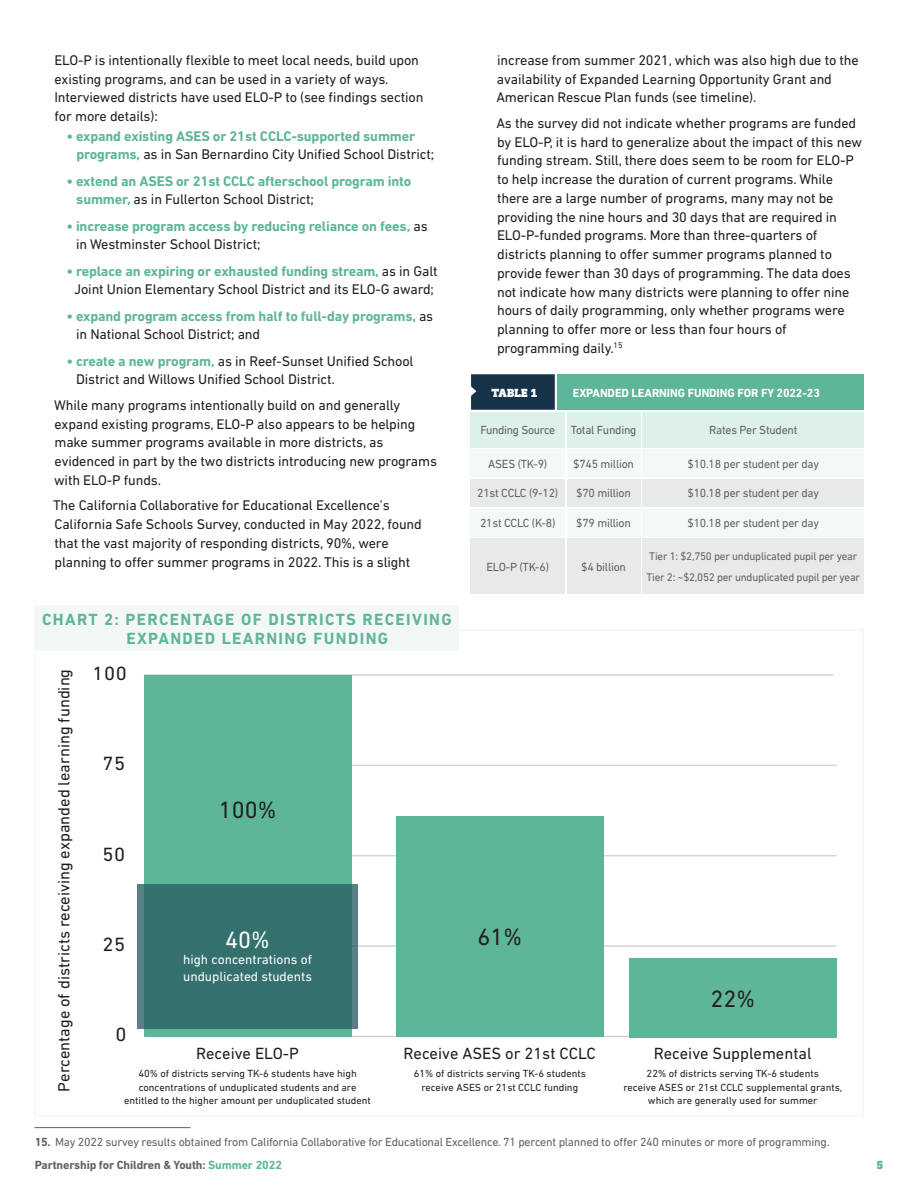
<style>
.page{position:relative;width:918px;height:1188px;background:#fff}
.page>*{position:absolute;margin:0;border:0;box-sizing:border-box;transform-origin:0 0}
.Introduction_text_DI{font:24px "DIN Next LT Pro";color:#231f20}
.Introduction_text_DI-2{font:24px "DIN Next LT Pro";color:#fff}
.Introduction_text_DI-3{font:19.5px "DIN Next LT Pro";letter-spacing:.03em;color:#231f20;scale:1.05 1}
.Introduction_text_DI-4{font:16.5px "DIN Next LT Pro";color:#231f20}
.Text_-_DIN_Next_Reg{font:700 16.5px/19.5px "DIN Next LT Pro";letter-spacing:.08em;color:#60b699}
.Introduction_text_DI-5{font:14.25px/18.8px "DIN Next LT Pro";letter-spacing:-.01em;color:#231f20}
.Best_Practices_list{font:700 14.25px/18.8px "DIN Next LT Pro";letter-spacing:-.01em;color:#60b699}
.Best_Practices_list-2{font:14.25px/18.8px "DIN Next LT Pro";letter-spacing:-.01em;color:#231f20;text-align:center}
.Introduction_text_DI-6{font:13.5px/16.5px "DIN Next LT Pro";color:#fff}
.Text_-_DIN_Next_Reg-2{font:12px "DIN Next LT Pro";letter-spacing:-.02em;color:#626264}
.t1{font:700 12px "DIN Next LT Pro";letter-spacing:-.01em;color:#626264}
.Text_-_DIN_Next_Reg-3{font:700 12px "DIN Next LT Pro";letter-spacing:-.01em;color:#fff}
.Lead_in_paragraph{font:900 12px "DIN Next Slab Pro";letter-spacing:.01em;color:#fff}
.t2{font:900 12px "DIN Next Slab Pro";color:#5db699}
.Text_-_DIN_Next_Reg-4{font:11.25px "DIN Next LT Pro";letter-spacing:-.02em;color:#626264}
.Introduction_text_DI-7{font:10.5px/13.5px "DIN Next LT Pro";color:#231f20;text-align:center}
.s1{font-weight:400;color:#231f20}
.s2{font-weight:700;color:#60b699}
.s3{font-weight:700}
.s4{color:#5db699}
</style>
<div class="page">
<hr style="left:34px;top:1127px;width:157px;height:1px;background:#626264">
<div style="left:557px;top:374px;width:307px;height:36px;background:#5db699"></div>
<svg style="left:471px;top:374px;width:84px;height:36px;background:#1d384d"></svg>
<div style="left:567px;top:412px;width:73px;height:35px;background:#def0ea"></div>
<div style="left:643px;top:412px;width:221px;height:35px;background:#def0ea"></div>
<div style="left:471px;top:412px;width:94px;height:35px;background:#def0ea"></div>
<div style="left:567px;top:450px;width:73px;height:27px;background:#f3f8f8"></div>
<div style="left:643px;top:450px;width:221px;height:27px;background:#f3f8f8"></div>
<div style="left:471px;top:450px;width:94px;height:27px;background:#f3f8f8"></div>
<div style="left:567px;top:479px;width:73px;height:28px;background:#e8eae9"></div>
<div style="left:643px;top:479px;width:221px;height:28px;background:#e8eae9"></div>
<div style="left:471px;top:479px;width:94px;height:28px;background:#e8eae9"></div>
<div style="left:567px;top:509px;width:73px;height:27px;background:#f3f8f8"></div>
<div style="left:643px;top:509px;width:221px;height:27px;background:#f3f8f8"></div>
<div style="left:471px;top:509px;width:94px;height:27px;background:#f3f8f8"></div>
<div style="left:567px;top:538px;width:73px;height:56px;background:#e8eae9"></div>
<div style="left:643px;top:538px;width:221px;height:56px;background:#e8eae9"></div>
<div style="left:471px;top:538px;width:94px;height:56px;background:#e8eae9"></div>
<hr style="left:147px;top:855px;width:690px;height:1px;background:#b6b5b5">
<hr style="left:147px;top:945px;width:690px;height:2px;background:#b6b5b5">
<hr style="left:147px;top:1036px;width:690px;height:1px;background:#b6b5b5">
<hr style="left:147px;top:765px;width:690px;height:1px;background:#b6b5b5">
<hr style="left:144px;top:674px;width:689px;height:2px;background:#b6b5b5">
<div style="left:35px;top:606px;width:424px;height:45px;background:#f3f7f8"></div>
<div style="left:144px;top:675px;width:207px;height:362px;background:#5db699"></div>
<div style="left:396px;top:817px;width:208px;height:220px;background:#5db699"></div>
<div style="left:629px;top:958px;width:208px;height:79px;background:#5db699"></div>
<div style="left:137px;top:884px;width:221px;height:145px;background:#34706d"></div>
<p class="Introduction_text_DI-5" style="left:54px;top:51px;width:370px">ELO-P is intentionally flexible to meet local needs, build upon existing programs, and can be used in a variety of ways.<br>Interviewed districts have used ELO-P to (see findings section for more details):</p>
<p class="Best_Practices_list" style="left:76px;top:126px;width:360px;text-indent:-10px">• expand existing ASES or 21st CCLC-supported summer programs, <span class="s1">as in San Bernardino City Unified School District;</span></p>
<p class="Best_Practices_list" style="left:76px;top:171px;width:337px;text-indent:-10px">• extend an ASES or 21st CCLC afterschool program into summer, <span class="s1">as in Fullerton School District;</span></p>
<p class="Best_Practices_list" style="left:76px;top:216px;width:353px;text-indent:-10px">• increase program access by reducing reliance on fees, <span class="s1">as in Westminster School District;</span></p>
<p class="Best_Practices_list-2" style="left:66px;top:261px;width:373px"><span class="s2">• replace an expiring or exhausted funding stream,</span> as in Galt<br>Joint Union Elementary School District and its ELO-G award;</p>
<p class="Best_Practices_list" style="left:76px;top:306px;width:359px;text-indent:-10px">• expand program access from half to full-day programs, <span class="s1">as in National School District; and</span></p>
<p class="Best_Practices_list-2" style="left:76px;top:351px;width:339px;text-align:left;text-indent:-10px"><span class="s2">• create a new program,</span> as in Reef-Sunset Unified School<br>District and Willows Unified School District.</p>
<p class="Introduction_text_DI-5" style="left:54px;top:396px;width:384px">While many programs intentionally build on and generally expand existing programs, ELO-P also appears to be helping make summer programs available in more districts, as evidenced in part by the two districts introducing new programs with ELO-P funds.</p>
<p class="Introduction_text_DI-5" style="left:53px;top:496px;width:370px">The California Collaborative for Educational Excellence’s California Safe Schools Survey, conducted in May 2022, found that the vast majority of responding districts, 90%, were planning to offer summer programs in 2022. This is a slight</p>
<p class="Text_-_DIN_Next_Reg" style="left:127px;top:609px;width:327px;text-indent:-84px">CHART 2: PERCENTAGE OF DISTRICTS RECEIVING<br>EXPANDED LEARNING FUNDING</p>
<p class="Introduction_text_DI-5" style="left:496px;top:51px;width:364px">increase from summer 2021, which was also high due to the availability of Expanded Learning Opportunity Grant and<br>American Rescue Plan funds (see timeline).</p>
<p class="Introduction_text_DI-5" style="left:496px;top:114px;width:367px">As the survey did not indicate whether programs are funded by ELO-P, it is hard to generalize about the impact of this new funding stream. Still, there does seem to be room for ELO-P to help increase the duration of current programs. While there are a large number of programs, many may not be providing the nine hours and 30 days that are required in ELO-P-funded programs. More than three-quarters of districts planning to offer summer programs planned to provide fewer than 30 days of programming. The data does not indicate how many districts were planning to offer nine hours of daily programming, only whether programs were planning to offer more or less than four hours of programming daily.<sup>15</sup></p>
<p class="Lead_in_paragraph" style="left:492px;top:385px;width:48px">TABLE 1</p>
<p class="Text_-_DIN_Next_Reg-3" style="left:573px;top:385px;width:249px">EXPANDED LEARNING FUNDING FOR FY 2022-23</p>
<p class="Text_-_DIN_Next_Reg-2" style="left:480px;top:423px;width:76px">Funding Source</p>
<p class="Text_-_DIN_Next_Reg-2" style="left:571px;top:423px;width:67px">Total Funding</p>
<p class="Text_-_DIN_Next_Reg-2" style="left:709px;top:423px;width:90px">Rates Per Student</p>
<p class="Text_-_DIN_Next_Reg-2" style="left:488px;top:457px;width:61px">ASES (TK-9)</p>
<p class="Text_-_DIN_Next_Reg-2" style="left:573px;top:457px;width:62px">$745 million</p>
<p class="Text_-_DIN_Next_Reg-2" style="left:688px;top:457px;width:133px">$10.18 per student per day</p>
<p class="Text_-_DIN_Next_Reg-2" style="left:477px;top:486px;width:83px">21st CCLC (9-12)</p>
<p class="Text_-_DIN_Next_Reg-2" style="left:576px;top:486px;width:56px">$70 million</p>
<p class="Text_-_DIN_Next_Reg-2" style="left:688px;top:486px;width:133px">$10.18 per student per day</p>
<p class="Text_-_DIN_Next_Reg-2" style="left:480px;top:516px;width:77px">21st CCLC (K-8)</p>
<p class="Text_-_DIN_Next_Reg-2" style="left:576px;top:516px;width:56px">$79 million</p>
<p class="Text_-_DIN_Next_Reg-2" style="left:688px;top:516px;width:133px">$10.18 per student per day</p>
<p class="Text_-_DIN_Next_Reg-2" style="left:581px;top:560px;width:46px">$4 billion</p>
<p class="Text_-_DIN_Next_Reg-4" style="left:649px;top:550px;width:209px">Tier 1: $2,750 per unduplicated pupil per year</p>
<p class="Text_-_DIN_Next_Reg-4" style="left:646px;top:571px;width:215px">Tier 2: ~$2,052 per unduplicated pupil per year</p>
<p class="Text_-_DIN_Next_Reg-2" style="left:487px;top:560px;width:64px">ELO-P (TK-6)</p>
<p class="Introduction_text_DI-4" style="left:54px;top:1092px;width:424px;rotate:-90deg">Percentage of districts receiving expanded learning funding</p>
<p class="Introduction_text_DI-3" style="left:92px;top:663px;width:34px">100</p>
<p class="Introduction_text_DI-3" style="left:103px;top:752px;width:23px">75</p>
<p class="Introduction_text_DI-3" style="left:103px;top:843px;width:23px">50</p>
<p class="Introduction_text_DI-3" style="left:103px;top:933px;width:23px">25</p>
<p class="Introduction_text_DI-3" style="left:116px;top:1023px;width:12px">0</p>
<p class="Introduction_text_DI" style="left:219px;top:796px;width:59px">100%</p>
<p class="Introduction_text_DI-2" style="left:225px;top:925px;width:46px">40%</p>
<p class="Introduction_text_DI-6" style="left:183px;top:951px;width:130px">high concentrations of unduplicated students</p>
<p class="Introduction_text_DI-4" style="left:196px;top:1044px;width:104px">Receive ELO-P</p>
<p class="Introduction_text_DI-7" style="left:124px;top:1067px;width:248px">40% of districts serving TK-6 students have high concentrations of unduplicated students and are entitled to the higher amount per unduplicated student</p>
<p class="Introduction_text_DI" style="left:477px;top:923px;width:46px">61%</p>
<p class="Introduction_text_DI-4" style="left:404px;top:1044px;width:194px">Receive ASES or 21st CCLC</p>
<p class="Introduction_text_DI-7" style="left:414px;top:1067px;width:174px">61% of districts serving TK-6 students receive ASES or 21st CCLC funding</p>
<p class="Introduction_text_DI" style="left:710px;top:985px;width:46px">22%</p>
<p class="Introduction_text_DI-4" style="left:654px;top:1044px;width:159px">Receive Supplemental</p>
<p class="Introduction_text_DI-7" style="left:623px;top:1067px;width:220px">22% of districts serving TK-6 students<br>receive ASES or 21st CCLC supplemental grants, which are generally used for summer</p>
<p class="Text_-_DIN_Next_Reg-2" style="left:35px;top:1135px;width:796px"><span class="s3">15.</span> May 2022 survey results obtained from California Collaborative for Educational Excellence. 71 percent planned to offer 240 minutes or more of programming.</p>
<p class="t1" style="left:35px;top:1158px;width:249px">Partnership for Children &amp; Youth: <span class="s4">Summer 2022</span></p>
<p class="t2" style="left:876px;top:1158px;width:8px">5</p>
</div>
